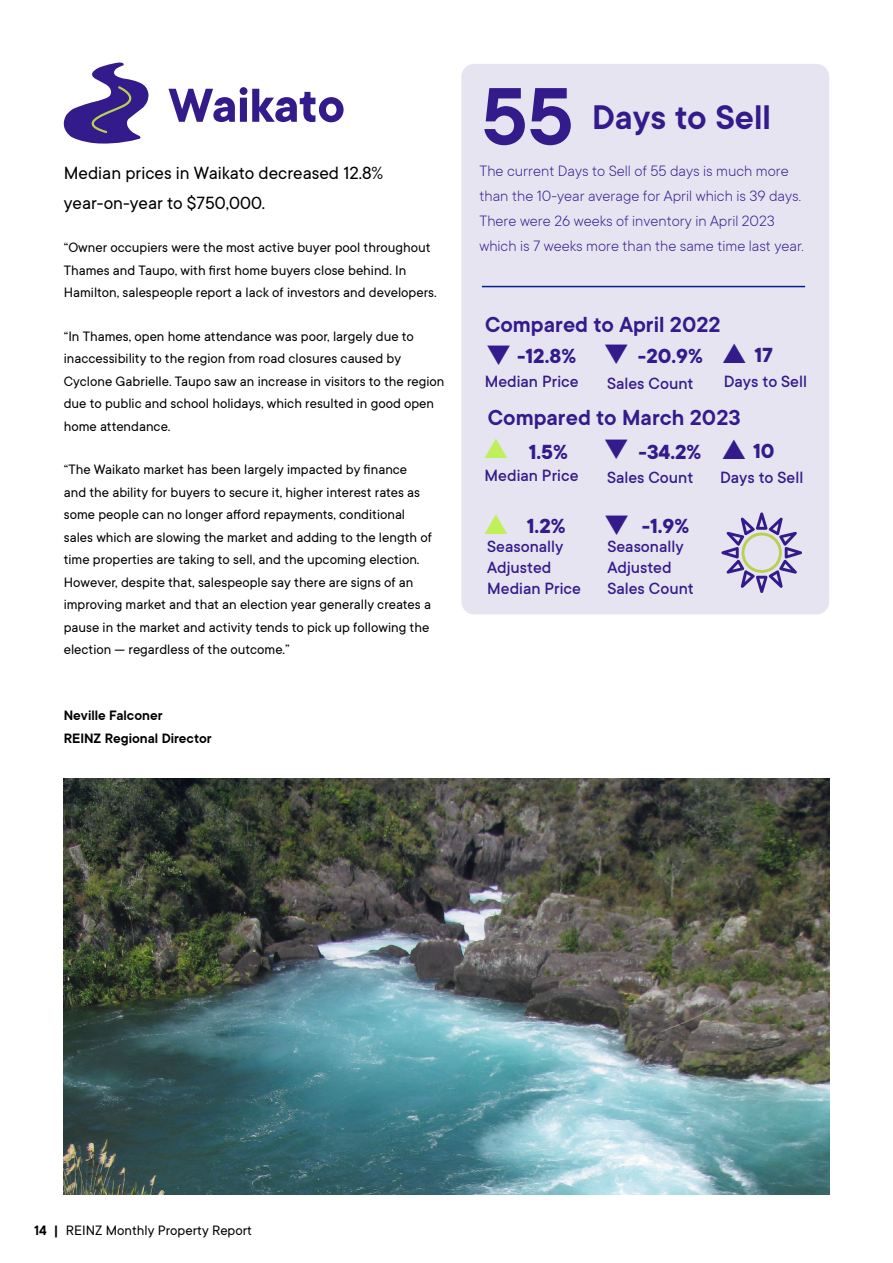
<style>
.page{position:relative;width:893px;height:1263px;background:#fff}
.page>*{position:absolute;margin:0;border:0;box-sizing:border-box;transform-origin:0 0}
.t1{font:600 90px "TT Commons";color:#331b8c}
.t2{font:700 52.5px "TT Commons";letter-spacing:-.01em;color:#331b8c}
.t3{font:600 37.65px "TT Commons";color:#331b8c}
.t4{font:600 24px "TT Commons";color:#331b8c}
.t5{font:700 22.5px "TT Commons";color:#331b8c}
.t6{font:19.5px/29.2px "TT Commons";color:#000}
.t7{font:500 18px/21px "TT Commons";color:#331b8c}
.t8{font:300 16.5px/24.8px "TT Commons";color:#331b8c}
.t9{font:15px/22.5px "TT Commons";color:#000}
.t10{font:600 15px/22.5px "TT Commons";color:#000}
.s1{font-weight:600}
</style>
<div class="page">
<svg style="left:63px;top:62px;width:86px;height:82px"></svg>
<img style="left:64px;top:779px;width:765px;height:416px">
<div style="left:461px;top:64px;width:368px;height:550px;background:#e7e4f1;border-radius:13px"></div>
<hr style="left:482px;top:286px;width:323px;height:1px;background:#031f8f">
<svg style="left:721px;top:512px;width:81px;height:81px"></svg>
<h2 class="t2" style="left:168px;top:71px;width:178px">Waikato</h2>
<h3 class="t6" style="left:64px;top:158px;width:321px">Median prices in Waikato decreased 12.8% year-on-year to $750,000.</h3>
<p class="t9" style="left:64px;top:236px;width:374px">“Owner occupiers were the most active buyer pool throughout<br>Thames and Taupo, with first home buyers close behind. In<br>Hamilton, salespeople report a lack of investors and developers.</p>
<p class="t9" style="left:64px;top:324px;width:382px">“In Thames, open home attendance was poor, largely due to inaccessibility to the region from road closures caused by Cyclone Gabrielle. Taupo saw an increase in visitors to the region due to public and school holidays, which resulted in good open home attendance.</p>
<p class="t9" style="left:64px;top:458px;width:370px">“The Waikato market has been largely impacted by finance and the ability for buyers to secure it, higher interest rates as some people can no longer afford repayments, conditional sales which are slowing the market and adding to the length of time properties are taking to sell, and the upcoming election.<br>However, despite that, salespeople say there are signs of an improving market and that an election year generally creates a pause in the market and activity tends to pick up following the election — regardless of the outcome.”</p>
<p class="t10" style="left:64px;top:704px;width:150px">Neville Falconer<br>REINZ Regional Director</p>
<h1 class="t1" style="left:482px;top:59px;width:93px">55</h1>
<p class="t8" style="left:479px;top:158px;width:326px">The current Days to Sell of 55 days is much more than the 10-year average for April which is 39 days.<br>There were 26 weeks of inventory in April 2023 which is 7 weeks more than the same time last year.</p>
<h3 class="t3" style="left:592px;top:93px;width:180px">Days to Sell</h3>
<h3 class="t4" style="left:485px;top:310px;width:237px">Compared to April 2022</h3>
<p class="t7" style="left:485px;top:370px;width:95px">Median Price</p>
<p class="t7" style="left:607px;top:372px;width:88px">Sales Count</p>
<p class="t7" style="left:724px;top:370px;width:85px">Days to Sell</p>
<h3 class="t5" style="left:485px;top:341px;width:219px">❑ -12.8% ❑ -20.9%</h3>
<h3 class="t5" style="left:754px;top:340px;width:20px">17</h3>
<h3 class="t4" style="left:488px;top:403px;width:254px">Compared to March 2023</h3>
<h3 class="t5" style="left:529px;top:437px;width:41px">1.5%</h3>
<h3 class="t5" style="left:603px;top:437px;width:100px">❑ -34.2%</h3>
<h3 class="t5" style="left:753px;top:436px;width:23px">10</h3>
<p class="t7" style="left:485px;top:465px;width:95px">Median Price</p>
<p class="t7" style="left:607px;top:466px;width:88px">Sales Count</p>
<p class="t7" style="left:720px;top:466px;width:85px">Days to Sell</p>
<h3 class="t5" style="left:527px;top:511px;width:40px">1.2%</h3>
<h3 class="t5" style="left:642px;top:511px;width:49px">-1.9%</h3>
<p class="t7" style="left:487px;top:536px;width:95px">Seasonally<br>Adjusted<br>Median Price</p>
<p class="t7" style="left:607px;top:536px;width:88px">Seasonally<br>Adjusted<br>Sales Count</p>
<p class="t9" style="left:34px;top:1219px;width:220px"><span class="s1">14 |</span> REINZ Monthly Property Report</p>
</div>
